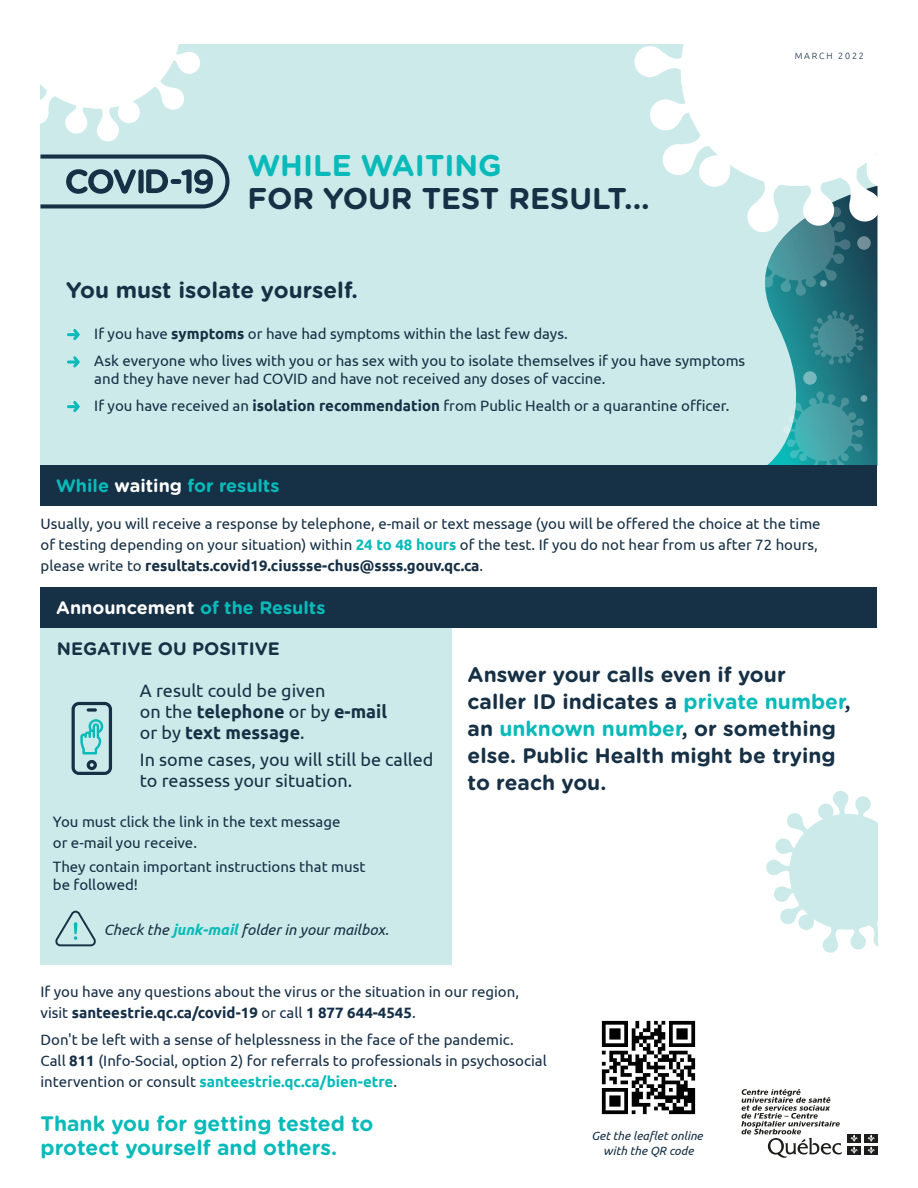
<style>
.page{position:relative;width:918px;height:1188px;background:#fff}
.page>*{position:absolute;margin:0;border:0;box-sizing:border-box;transform-origin:0 0}
.t1{font:700 30px "Gotham Rounded";color:#163045}
.t2{font:700 30px "Gotham Rounded";color:#08bab9}
.t3{font:700 22.5px "Gotham Rounded";color:#163045}
.t4{font:700 21px/27px "Gotham Rounded";color:#163045}
.t5{font:700 21px/24px "Gotham Rounded";color:#08bab9}
.t6{font:18px/21px "Ubuntu";color:#163045}
.t7{font:700 18px "Gotham Rounded";color:#fff}
.t8{font:700 18px "Gotham Rounded";color:#08bab9}
.t9{font:700 18px "Gotham Rounded";color:#163045}
.t10{font:15px/21px "Ubuntu";color:#163045}
.t11{font:15px/21px "Ubuntu";color:#152e47}
.t12{font:italic 15px "Ubuntu";color:#163045}
.t13{font:italic 12px/15px "Ubuntu";color:#163045;text-align:center}
.t14{font:300 9px "Ubuntu";letter-spacing:.2em;color:#152e47}
.s1{font-weight:700}
.s2{color:#fff}
.s3{font-weight:700;color:#08bab9}
.s4{color:#08bab9}
.s5{color:#152e47}
</style>
<div class="page">
<img style="left:601px;top:1020px;width:95px;height:95px">
<div style="left:40px;top:44px;width:838px;height:428px;background:#cdeaea"></div>
<svg style="left:725px;top:234px;width:153px;height:232px"></svg>
<svg style="left:634px;top:44px;width:244px;height:190px;fill:#fff"></svg>
<svg style="left:766px;top:790px;width:112px;height:163px"></svg>
<svg style="left:40px;top:44px;width:160px;height:98px"></svg>
<div style="left:40px;top:628px;width:412px;height:337px;background:#cdeaea"></div>
<div style="left:40px;top:466px;width:838px;height:40px;background:#163045"></div>
<div style="left:40px;top:587px;width:838px;height:41px;background:#163045"></div>
<div style="left:847px;top:1134px;width:14px;height:8px;background:#1d1d1b"></div>
<div style="left:865px;top:1134px;width:13px;height:8px;background:#1d1d1b"></div>
<div style="left:847px;top:1146px;width:14px;height:8px;background:#1d1d1b"></div>
<div style="left:865px;top:1146px;width:13px;height:8px;background:#1d1d1b"></div>
<svg style="left:851px;top:1135px;width:7px;height:19px"></svg>
<svg style="left:868px;top:1135px;width:7px;height:19px"></svg>
<svg style="left:741px;top:1089px;width:101px;height:69px"></svg>
<svg style="left:72px;top:702px;width:40px;height:73px"></svg>
<svg style="left:40px;top:154px;width:189px;height:54px"></svg>
<svg style="left:55px;top:911px;width:41px;height:35px"></svg>
<svg style="left:68px;top:329px;width:12px;height:12px"></svg>
<svg style="left:68px;top:356px;width:12px;height:12px"></svg>
<svg style="left:68px;top:401px;width:12px;height:12px"></svg>
<h1 class="t2" style="left:247px;top:143px;width:256px">WHILE WAITING</h1>
<h1 class="t1" style="left:247px;top:176px;width:404px">FOR YOUR TEST RESULT...</h1>
<h2 class="t3" style="left:66px;top:274px;width:293px">You must isolate yourself.</h2>
<p class="t10" style="left:94px;top:319px;width:652px;line-height:27px">If you have <span class="s1">symptoms</span> or have had symptoms within the last few days.<br>Ask everyone who lives with you or has sex with you to isolate themselves if you have symptoms</p>
<p class="t10" style="left:94px;top:364px;width:637px;line-height:27px">and they have never had COVID and have not received any doses of vaccine.<br>If you have received an <span class="s1">isolation recommendation</span> from Public Health or a quarantine officer.</p>
<p class="t8" style="left:56px;top:473px;width:225px">While <span class="s2">waiting</span> for results</p>
<p class="t14" style="left:795px;top:51px;width:71px">MARCH 2022</p>
<p class="t10" style="left:40px;top:513px;width:782px">Usually, you will receive a response by telephone, e-mail or text message (you will be offered the choice at the time of testing depending on your situation) within <span class="s3">24 to 48 hours</span> of the test. If you do not hear from us after 72 hours, please write to <span class="s1">resultats.covid19.ciussse-chus@ssss.gouv.qc.ca</span>.</p>
<p class="t7" style="left:56px;top:594px;width:271px">Announcement <span class="s4">of the Results</span></p>
<p class="t9" style="left:57px;top:635px;width:225px">NEGATIVE OU POSITIVE</p>
<p class="t6" style="left:140px;top:680px;width:249px">A result could be given<br>on the <span class="s1">telephone</span> or by <span class="s1">e-mail </span>or by <span class="s1">text message</span>.</p>
<p class="t6" style="left:140px;top:749px;width:295px">In some cases, you will still be called to reassess your situation.</p>
<p class="t10" style="left:53px;top:811px;width:289px"><span class="s5">Y</span>ou must click the link in the text message or e-mail you receive.</p>
<p class="t10" style="left:53px;top:857px;width:314px;line-height:18px">They contain important instructions th<span class="s5">at must be followed!</span></p>
<p class="t12" style="left:104px;top:920px;width:286px">Check the <span class="s3">junk-mail</span> folder in your mailbox.</p>
<h3 class="t4" style="left:468px;top:660px;width:385px">Answer your calls even if your<br>caller ID indicates a <span class="s4">private number</span>, an <span class="s4">unknown number</span>, or something else. Public Health might be trying to reach you.</h3>
<p class="t11" style="left:40px;top:981px;width:480px">If you have any questions about the virus or the situation in our region, visit <span class="s1">santeestrie.qc.ca/covid-19</span> or call <span class="s1">1 877 644-4545</span>.</p>
<p class="t11" style="left:40px;top:1029px;width:508px">Don't be left with a sense of helplessness in the face of the pandemic.<br>Call <span class="s1">811</span> (Info-Social, option 2) for referrals to professionals in psychosocial intervention or consult <span class="s3">santeestrie.qc.ca/bien-etre</span>.</p>
<h3 class="t5" style="left:40px;top:1110px;width:335px">Thank you for getting tested to protect yourself and others.</h3>
<p class="t13" style="left:591px;top:1128px;width:113px">Get the leaflet online with the QR code</p>
</div>
